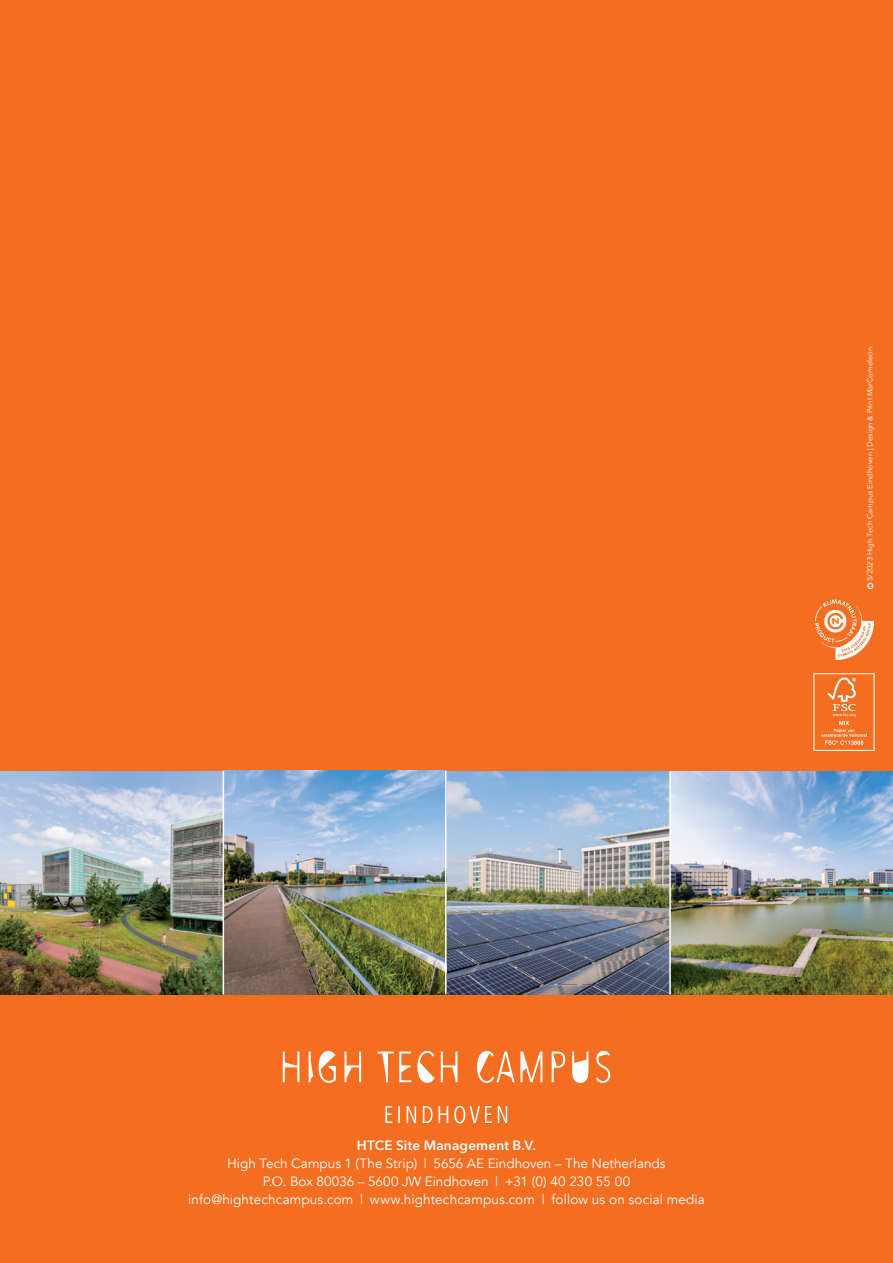
<style>
.page{position:relative;width:893px;height:1263px;background:#f36e21}
.page>*{position:absolute;margin:0;border:0;box-sizing:border-box;transform-origin:0 0}
.t1{font:13.5px/18px "Avenir";letter-spacing:.005em;color:#fff;text-align:center}
.t2{font:600 13.5px "Avenir Next";letter-spacing:.015em;color:#fff}
.t3{font:7.5px "Avenir Next";color:#fff}
</style>
<div class="page">
<svg style="left:417px;top:1051px;width:18px;height:32px"></svg>
<svg style="left:309px;top:1051px;width:4px;height:31px"></svg>
<svg style="left:344px;top:1051px;width:17px;height:31px"></svg>
<svg style="left:378px;top:1051px;width:33px;height:31px"></svg>
<svg style="left:319px;top:1051px;width:17px;height:32px"></svg>
<svg style="left:283px;top:1051px;width:16px;height:31px"></svg>
<svg style="left:552px;top:1051px;width:13px;height:31px"></svg>
<svg style="left:572px;top:1051px;width:16px;height:32px"></svg>
<svg style="left:596px;top:1051px;width:14px;height:32px"></svg>
<svg style="left:441px;top:1051px;width:16px;height:31px"></svg>
<svg style="left:477px;top:1051px;width:65px;height:32px"></svg>
<svg style="left:385px;top:1106px;width:122px;height:17px"></svg>
<svg style="left:868px;top:583px;width:5px;height:6px"></svg>
<img style="left:814px;top:599px;width:60px;height:61px">
<div style="left:814px;top:673px;width:60px;height:78px;border:1px solid #fff"></div>
<img style="left:827px;top:677px;width:29px;height:39px">
<img style="left:821px;top:716px;width:46px;height:29px">
<img style="left:0;top:771px;width:893px;height:223px">
<hr style="left:223px;top:771px;width:1px;height:223px;background:#fff">
<hr style="left:445px;top:771px;width:1px;height:223px;background:#fff">
<hr style="left:669px;top:771px;width:2px;height:223px;background:#fff">
<p class="t3" style="left:864px;top:581px;width:236px;rotate:-90deg">5/2023 High Tech Campus Eindhoven | Design &amp; Print MarComeleon</p>
<p class="t2" style="left:357px;top:1134px;width:180px">HTCE Site Management B.V.</p>
<p class="t1" style="left:188px;top:1155px;width:518px">High Tech Campus 1 (The Strip) | 5656 AE Eindhoven – The Netherlands<br>P.O. Box 80036 – 5600 JW Eindhoven | +31 (0) 40 230 55 00 info@hightechcampus.com | www.hightechcampus.com | follow us on social media</p>
</div>
